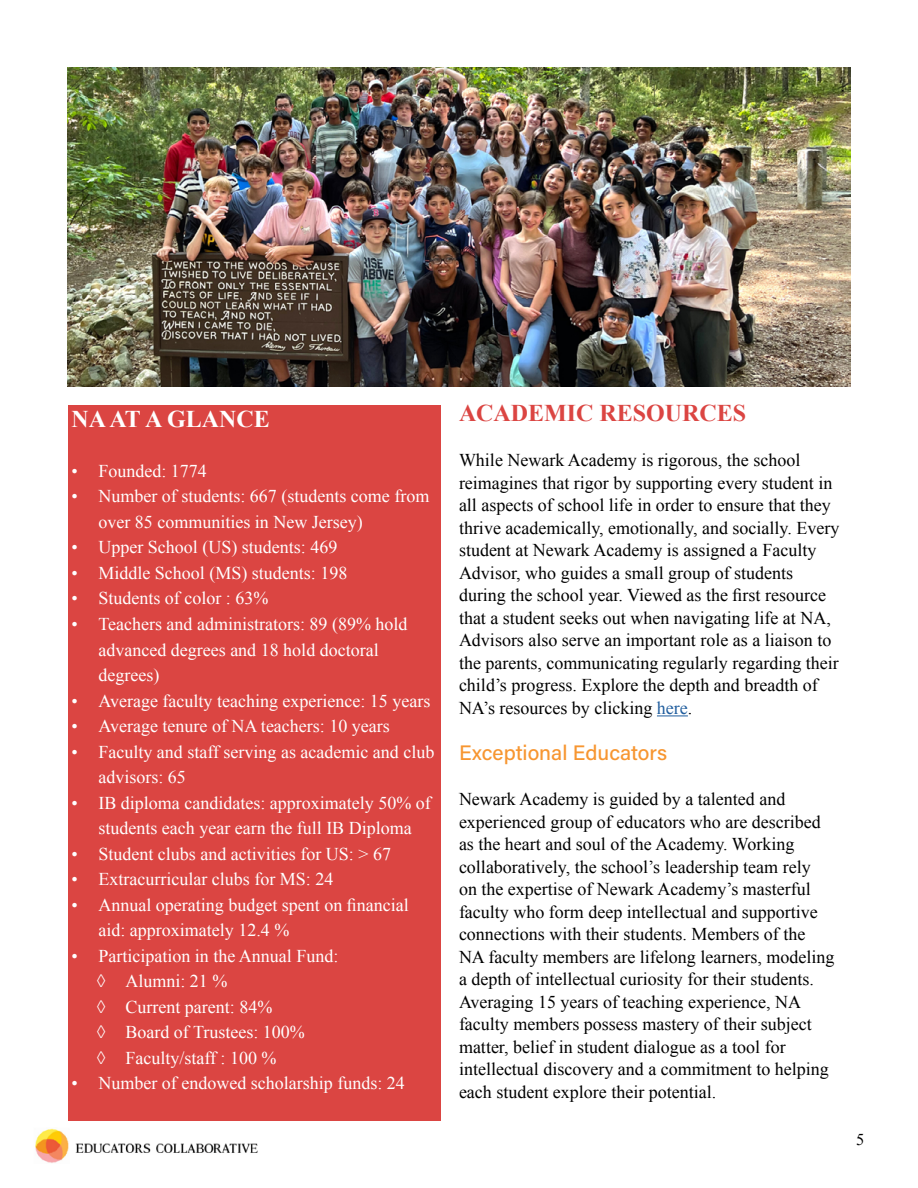
<style>
.page{position:relative;width:918px;height:1188px;background:#fff}
.page>*{position:absolute;margin:0;border:0;box-sizing:border-box;transform-origin:0 0}
.t1{font:700 24px "Times New Roman";color:#db4542}
.t2{font:700 24px "Times New Roman";color:#fff}
.t3{font:21px "Acumin Variable Concept";color:#f79631}
.t4{font:18px/22.5px "Times New Roman";color:#000}
.t5{font:18px/25.5px "Times New Roman";color:#fff}
.t6{font:16.5px "Times New Roman";color:#000}
.s1{color:#215e9e}
</style>
<div class="page">
<img style="left:76px;top:1143px;width:182px;height:10px">
<img style="left:35px;top:1128px;width:34px;height:35px">
<div style="left:68px;top:405px;width:373px;height:715px;background:#db4542"></div>
<hr style="left:657px;top:715px;width:31px;height:1px;background:#215e9e">
<img style="left:68px;top:68px;width:782px;height:318px">
<h1 class="t2" style="left:71px;top:403px;width:200px">NA AT A GLANCE</h1>
<p class="t5" style="left:71px;top:458px;width:137px">• Founded: 1774</p>
<p class="t5" style="left:98px;top:483px;width:332px;text-indent:-27px">• Number of students: 667 (students come from over 85 communities in New Jersey)</p>
<p class="t5" style="left:71px;top:534px;width:267px">• Upper School (US) students: 469</p>
<p class="t5" style="left:71px;top:560px;width:278px">• Middle School (MS) students: 198</p>
<p class="t5" style="left:71px;top:585px;width:198px">• Students of color : 63%</p>
<p class="t5" style="left:98px;top:611px;width:311px;text-indent:-27px">• Teachers and administrators: 89 (89% hold advanced degrees and 18 hold doctoral degrees)</p>
<p class="t5" style="left:71px;top:687px;width:361px">• Average faculty teaching experience: 15 years</p>
<p class="t5" style="left:71px;top:713px;width:320px">• Average tenure of NA teachers: 10 years</p>
<p class="t5" style="left:98px;top:738px;width:338px;text-indent:-27px">• Faculty and staff serving as academic and club advisors: 65</p>
<p class="t5" style="left:71px;top:789px;width:361px;text-align:center">• IB diploma candidates: approximately 50% of students each year earn the full IB Diploma</p>
<p class="t5" style="left:71px;top:841px;width:321px">• Student clubs and activities for US: &gt; 67</p>
<p class="t5" style="left:71px;top:866px;width:263px">• Extracurricular clubs for MS: 24</p>
<p class="t5" style="left:98px;top:892px;width:312px;text-indent:-27px">• Annual operating budget spent on financial aid: approximately 12.4 %</p>
<p class="t5" style="left:97px;top:943px;width:243px;text-indent:-26px">• Participation in the Annual Fund: ◊ Alumni: 21 %<br>◊ Current parent: 84%<br>◊ Board of Trustees: 100%<br>◊ Faculty/staff : 100 %</p>
<p class="t5" style="left:71px;top:1070px;width:335px">• Number of endowed scholarship funds: 24</p>
<h1 class="t1" style="left:459px;top:397px;width:289px">ACADEMIC RESOURCES</h1>
<p class="t4" style="left:459px;top:449px;width:382px">While Newark Academy is rigorous, the school reimagines that rigor by supporting every student in all aspects of school life in order to ensure that they thrive academically, emotionally, and socially. Every student at Newark Academy is assigned a Faculty Advisor, who guides a small group of students during the school year. Viewed as the first resource that a student seeks out when navigating life at NA, Advisors also serve an important role as a liaison to the parents, communicating regularly regarding their child’s progress. Explore the depth and breadth of NA’s resources by clicking <span class="s1">here</span>.</p>
<p class="t3" style="left:459px;top:739px;width:210px">Exceptional Educators</p>
<p class="t4" style="left:459px;top:788px;width:377px">Newark Academy is guided by a talented and experienced group of educators who are described as the heart and soul of the Academy. Working collaboratively, the school’s leadership team rely<br>on the expertise of Newark Academy’s masterful faculty who form deep intellectual and supportive connections with their students. Members of the NA faculty members are lifelong learners, modeling a depth of intellectual curiosity for their students.<br>Averaging 15 years of teaching experience, NA faculty members possess mastery of their subject matter, belief in student dialogue as a tool for intellectual discovery and a commitment to helping each student explore their potential.</p>
<p class="t6" style="left:856px;top:1129px;width:10px">5</p>
</div>
